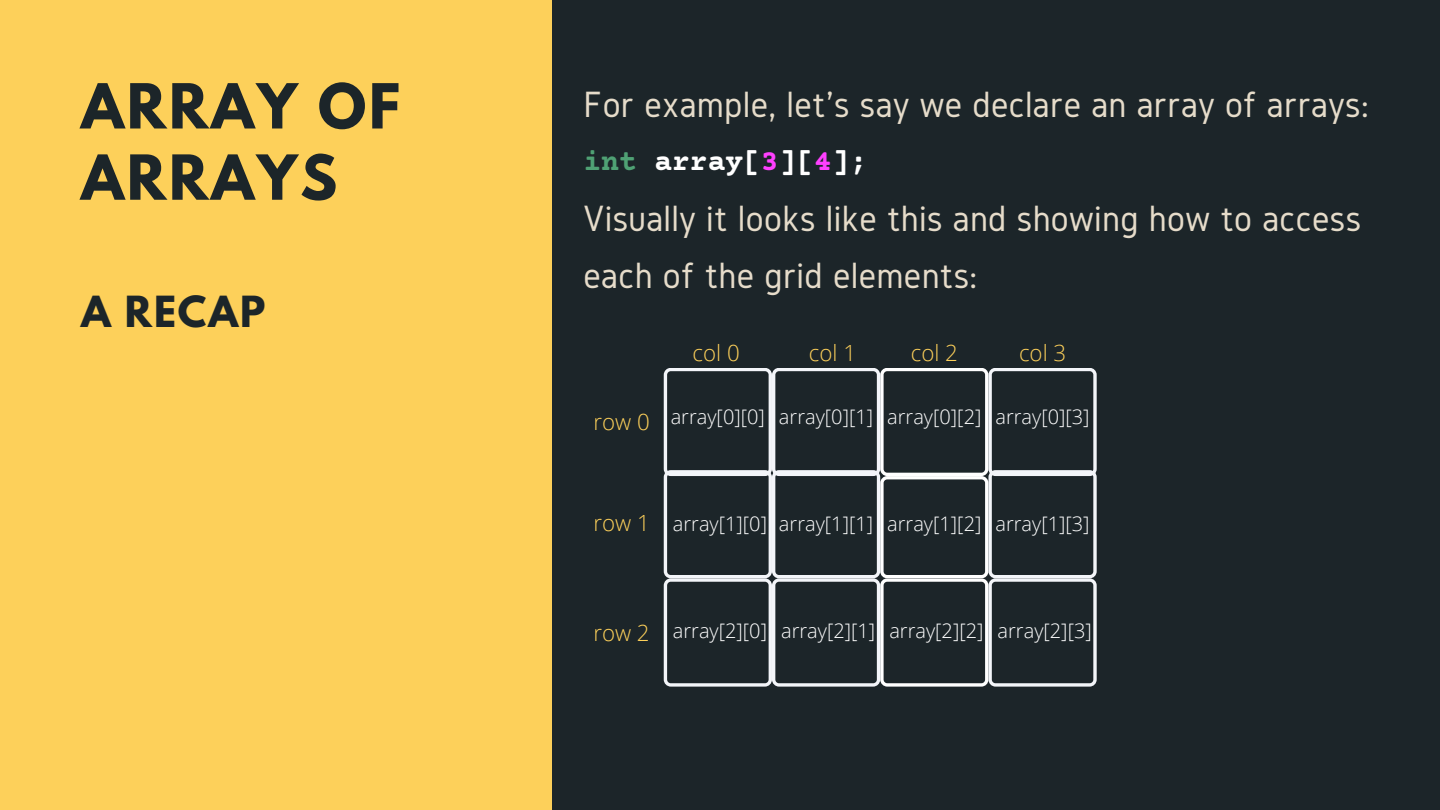
<style>
.page{position:relative;width:1440px;height:810px;background:#1c2529}
.page>*{position:absolute;margin:0;border:0;box-sizing:border-box;transform-origin:0 0}
.t1{font:700 55px/71.2px "League Spartan";letter-spacing:.05em;color:#1c2529}
.t2{font:38px/57px "Gidole";letter-spacing:.01em;color:#e6dcca}
.t3{font:700 38px "League Spartan";letter-spacing:.05em;color:#1c2529}
.t4{font:700 29.6px "Courier Prime";color:#fff}
.t5{font:300 22.3px "Open Sans";color:#fdd05a}
.t6{font:300 20px "Open Sans";color:#fff}
.s1{color:#4fa174}
.s2{color:#ff40ff}
</style>
<div class="page">
<div style="left:0;top:0;width:552px;height:810px;background:#fdd05a"></div>
<svg style="left:664px;top:368px;width:433px;height:319px"></svg>
<h1 class="t1" style="left:81px;top:78px;width:321px">ARRAY OF<br>ARRAYS</h1>
<h2 class="t3" style="left:81px;top:292px;width:186px">A RECAP</h2>
<h2 class="t2" style="left:584px;top:75px;width:787px">For example, let's say we declare an array of arrays:</h2>
<h3 class="t4" style="left:584px;top:147px;width:285px"><span class="s1">int</span> array[<span class="s2">3</span>][<span class="s2">4</span>];</h3>
<h2 class="t2" style="left:584px;top:189px;width:779px">Visually it looks like this and showing how to access each of the grid elements:</h2>
<p class="t5" style="left:593px;top:406px;width:58px">row 0</p>
<p class="t5" style="left:693px;top:338px;width:49px">col 0</p>
<p class="t5" style="left:809px;top:338px;width:49px">col 1</p>
<p class="t5" style="left:911px;top:338px;width:49px">col 2</p>
<p class="t5" style="left:1019px;top:338px;width:49px">col 3</p>
<p class="t6" style="left:671px;top:403px;width:420px">array[0][0] array[0][1] array[0][2] array[0][3]</p>
<p class="t5" style="left:593px;top:507px;width:58px">row 1</p>
<p class="t6" style="left:673px;top:510px;width:418px">array[1][0] array[1][1] array[1][2] array[1][3]</p>
<p class="t5" style="left:593px;top:617px;width:58px">row 2</p>
<p class="t6" style="left:673px;top:617px;width:420px">array[2][0] array[2][1] array[2][2] array[2][3]</p>
</div>
